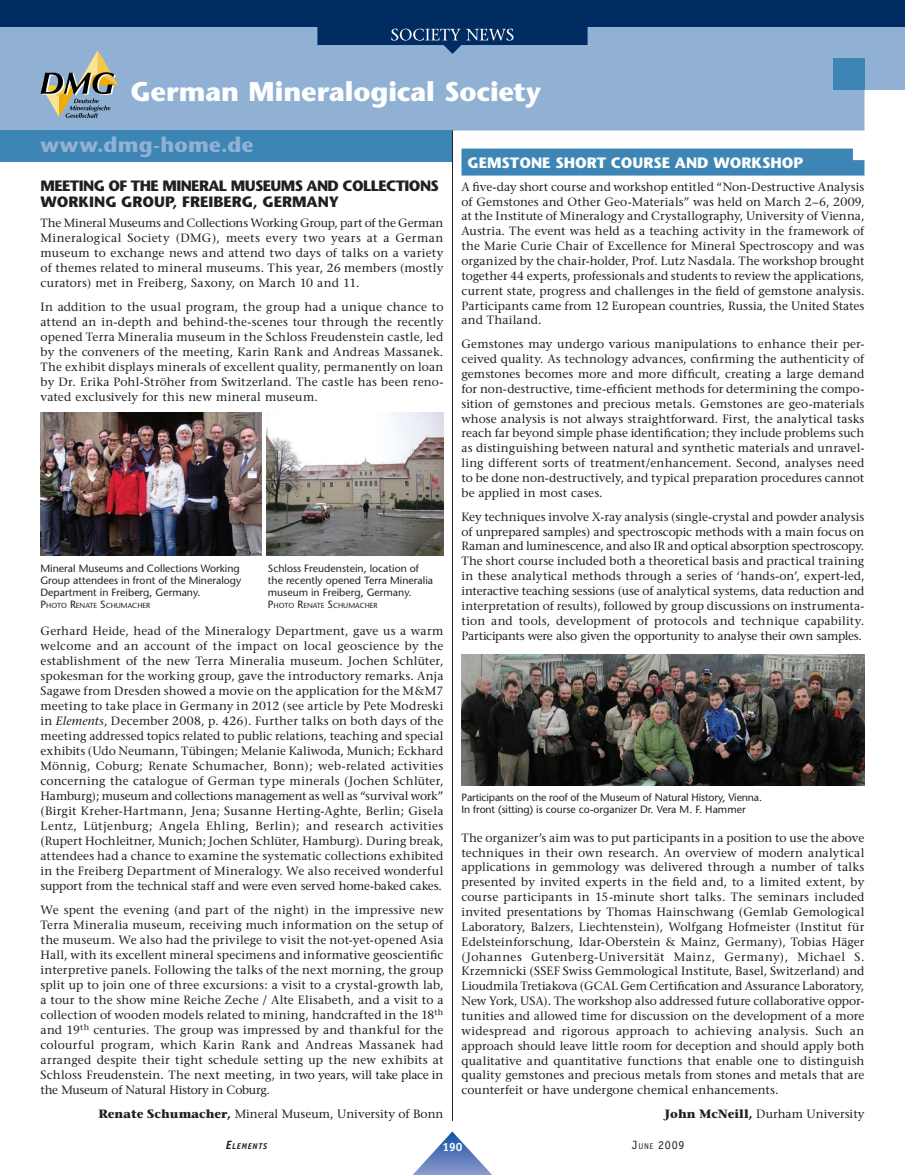
<style>
.page{position:relative;width:905px;height:1175px;background:#fff}
.page>*{position:absolute;margin:0;border:0;box-sizing:border-box;transform-origin:0 0}
.Texte_courant{font:700 27px "Stone Sans";letter-spacing:-.005em;color:#fff}
.Texte_courant-2{font:700 21px "Stone Sans";color:#90b1d3}
.NIVEAU_1{font:700 15px/15.8px "Stone Sans";letter-spacing:-.04em;color:#231f20}
.Ni1-Bandeau{font:700 15px "Stone Sans";color:#fff}
.Texte_courant-3{font:12px/14.9px "Stone Serif";color:#231f20;text-align:justify}
.Signature{font:12px "Stone Serif";color:#231f20}
.t1{font:12px "Officina Sans";color:#231f20}
.t2{font:700 12px "Officina Sans";color:#fff}
.Vignette_photo{font:10.5px/12px "Stone Sans";color:#231f20}
.t3{font:italic 700 8.4px "Officina Sans";letter-spacing:.08em;color:#231f20}
.Vignette_photo-2{font:7.35px "Stone Sans";color:#231f20}
.s1{font-size:10.5px}
.s2{font-style:italic}
.s3{font-weight:700}
.s4{font-size:12px}
.s5{font-size:8.4px}
</style>
<div class="page">
<div style="left:0;top:54px;width:904px;height:76px;background:#90b1d3"></div>
<div style="left:0;top:130px;width:452px;height:32px;background:#3d85b5"></div>
<div style="left:832px;top:58px;width:32px;height:32px;background:#3d85b5"></div>
<hr style="left:452px;top:130px;width:1px;height:990px;background:#231f20">
<svg style="left:41px;top:54px;width:77px;height:64px;background:#919c9a"></svg>
<svg style="left:461px;top:148px;width:403px;height:28px;background:#468ab8"></svg>
<img style="left:40px;top:412px;width:221px;height:143px">
<img style="left:267px;top:412px;width:176px;height:143px">
<img style="left:461px;top:654px;width:403px;height:131px">
<svg style="left:413px;top:1131px;width:78px;height:43px"></svg>
<svg style="left:0;top:0;width:904px;height:54px;background:#3b6290"></svg>
<svg style="left:391px;top:29px;width:122px;height:12px"></svg>
<p class="Texte_courant" style="left:130px;top:76px;width:412px">GERMAN MINERALOGICAL SOCIETY</p>
<p class="Texte_courant-2" style="left:40px;top:132px;width:215px">WWW.DMG-HOME.DE</p>
<p class="NIVEAU_1" style="left:40px;top:178px;width:400px">MEETING OF THE MINERAL MUSEUMS AND COLLECTIONS<br>WORKING GROUP, FREIBERG, GERMANY</p>
<p class="Texte_courant-3" style="left:40px;top:215px;width:404px">The Mineral Museums and Collections Working Group, part of the German Mineralogical Society (DMG), meets every two years at a German museum to exchange news and attend two days of talks on a variety of themes related to mineral museums. This year, 26 members (mostly curators) met in Freiberg, Saxony, on March 10 and 11.</p>
<p class="Texte_courant-3" style="left:40px;top:299px;width:404px">In addition to the usual program, the group had a unique chance to attend an in-depth and behind-the-scenes tour through the recently opened Terra Mineralia museum in the Schloss Freudenstein castle, led by the conveners of the meeting, Karin Rank and Andreas Massanek.<br>The exhibit displays minerals of excellent quality, permanently on loan by Dr. Erika Pohl-Ströher from Switzerland. The castle has been reno&shy;vated exclusively for this new mineral museum.</p>
<p class="Vignette_photo" style="left:40px;top:562px;width:202px">Mineral Museums and Collections Working<br>Group attendees in front of the Mineralogy<br>Department in Freiberg, Germany.</p>
<p class="Vignette_photo-2" style="left:40px;top:601px;width:111px"><span class="s1">P</span>HOTO <span class="s1">R</span>ENATE <span class="s1">S</span>CHU MACH ER</p>
<p class="Vignette_photo" style="left:268px;top:562px;width:167px">Schloss Freudenstein, location of the recently opened Terra Mineralia museum in Freiberg, Germany.</p>
<p class="Vignette_photo-2" style="left:268px;top:601px;width:111px"><span class="s1">P</span>HOTO <span class="s1">R</span>ENATE <span class="s1">S</span>CHU MACH ER</p>
<p class="Texte_courant-3" style="left:40px;top:623px;width:404px">Gerhard Heide, head of the Mineralogy Department, gave us a warm welcome and an account of the impact on local geoscience by the establishment of the new Terra Mineralia museum. Jochen Schlüter, spokesman for the working group, gave the introductory remarks. Anja Sagawe from Dresden showed a movie on the application for the M&amp;M7 meeting to take place in Germany in 2012 (see article by Pete Modreski in <span class="s2">Elements</span>, December 2008, p. 426). Further talks on both days of the meeting addressed topics related to public relations, teaching and special exhibits (Udo Neumann, Tübingen; Melanie Kaliwoda, Munich; Eckhard Mönnig, Coburg; Renate Schumacher, Bonn); web-related activities concerning the catalogue of German type minerals (Jochen Schlüter, Hamburg); museum and collections management as well as “survival work” (Birgit Kreher-Hartmann, Jena; Susanne Herting-Aghte, Berlin; Gisela Lentz, Lütjenburg; Angela Ehling, Berlin); and research activities (Rupert Hochleitner, Munich; Jochen Schlüter, Hamburg). During break, attendees had a chance to examine the systematic collections exhibited in the Freiberg Department of Mineralogy. We also received wonderful support from the technical staff and were even served home-baked cakes.</p>
<p class="Texte_courant-3" style="left:40px;top:902px;width:404px">We spent the evening (and part of the night) in the impressive new Terra Mineralia museum, receiving much information on the setup of the museum. We also had the privilege to visit the not-yet-opened Asia Hall, with its excellent mineral specimens and informative geoscientific interpretive panels. Following the talks of the next morning, the group split up to join one of three excursions: a visit to a crystal-growth lab, a tour to the show mine Reiche Zeche / Alte Elisabeth, and a visit to a collection of wooden models related to mining, handcrafted in the 18<sup>th </sup>and 19<sup>th</sup> centuries. The group was impressed by and thankful for the colourful program, which Karin Rank and Andreas Massanek had arranged despite their tight schedule setting up the new exhibits at Schloss Freudenstein. The next meeting, in two years, will take place in the Museum of Natural History in Coburg.</p>
<p class="Signature" style="left:98px;top:1106px;width:346px"><span class="s3">Renate Schumacher,</span> Mineral Museum, University of Bonn</p>
<p class="Ni1-Bandeau" style="left:467px;top:154px;width:336px">GEMSTONE SHORT COURSE AND WORKSHOP</p>
<p class="Texte_courant-3" style="left:461px;top:179px;width:404px">A five-day short course and workshop entitled “Non-Destructive Analysis of Gemstones and Other Geo-Materials” was held on March 2–6, 2009, at the Institute of Mineralogy and Crystallography, University of Vienna, Austria. The event was held as a teaching activity in the framework of the Marie Curie Chair of Excellence for Mineral Spectroscopy and was organized by the chair-holder, Prof. Lutz Nasdala. The workshop brought together 44 experts, professionals and students to review the applications, current state, progress and challenges in the field of gemstone analysis.<br>Participants came from 12 European countries, Russia, the United States and Thailand.</p>
<p class="Texte_courant-3" style="left:461px;top:337px;width:404px">Gemstones may undergo various manipulations to enhance their per&shy;ceived quality. As technology advances, confirming the authenticity of gemstones becomes more and more difficult, creating a large demand for non-destructive, time-efficient methods for determining the compo&shy;sition of gemstones and precious metals. Gemstones are geo-materials whose analysis is not always straightforward. First, the analytical tasks reach far beyond simple phase identification; they include problems such as distinguishing between natural and synthetic materials and unravel&shy;ling different sorts of treatment/enhancement. Second, analyses need to be done non-destructively, and typical preparation procedures cannot be applied in most cases.</p>
<p class="Texte_courant-3" style="left:461px;top:509px;width:404px">Key techniques involve X-ray analysis (single-crystal and powder analysis of unprepared samples) and spectroscopic methods with a main focus on Raman and luminescence, and also IR and optical absorption spectroscopy.<br>The short course included both a theoretical basis and practical training in these analytical methods through a series of ‘hands-on’, expert-led, interactive teaching sessions (use of analytical systems, data reduction and interpretation of results), followed by group discussions on instrumenta&shy;tion and tools, development of protocols and technique capability.<br>Participants were also given the opportunity to analyse their own samples.</p>
<p class="Vignette_photo" style="left:461px;top:791px;width:302px">Participants on the roof of the Museum of Natural History, Vienna.<br>In front (sitting) is course co-organizer Dr. Vera M. F. Hammer</p>
<p class="Texte_courant-3" style="left:461px;top:830px;width:404px">The organizer’s aim was to put participants in a position to use the above techniques in their own research. An overview of modern analytical applications in gemmology was delivered through a number of talks presented by invited experts in the field and, to a limited extent, by course participants in 15-minute short talks. The seminars included invited presentations by Thomas Hainschwang (Gemlab Gemological Laboratory, Balzers, Liechtenstein), Wolfgang Hofmeister (Institut für Edelsteinforschung, Idar-Oberstein &amp; Mainz, Germany), Tobias Häger (Johannes Gutenberg-Universität Mainz, Germany), Michael S.<br>Krzemnicki (SSEF Swiss Gemmological Institute, Basel, Switzerland) and Lioudmila Tretiakova (GCAL Gem Certification and Assurance Laboratory, New York, USA). The workshop also addressed future collaborative oppor&shy;tunities and allowed time for discussion on the development of a more widespread and rigorous approach to achieving analysis. Such an approach should leave little room for deception and should apply both qualitative and quantitative functions that enable one to distinguish quality gemstones and precious metals from stones and metals that are counterfeit or have undergone chemical enhancements.</p>
<p class="Signature" style="left:664px;top:1106px;width:201px"><span class="s3">John McNeill,</span> Durham University</p>
<p class="t3" style="left:226px;top:1141px;width:43px"><span class="s4">E</span>LEMENTS</p>
<p class="t2" style="left:442px;top:1139px;width:22px">190</p>
<p class="t1" style="left:632px;top:1138px;width:54px">J<span class="s5">UNE</span> 2009</p>
</div>
